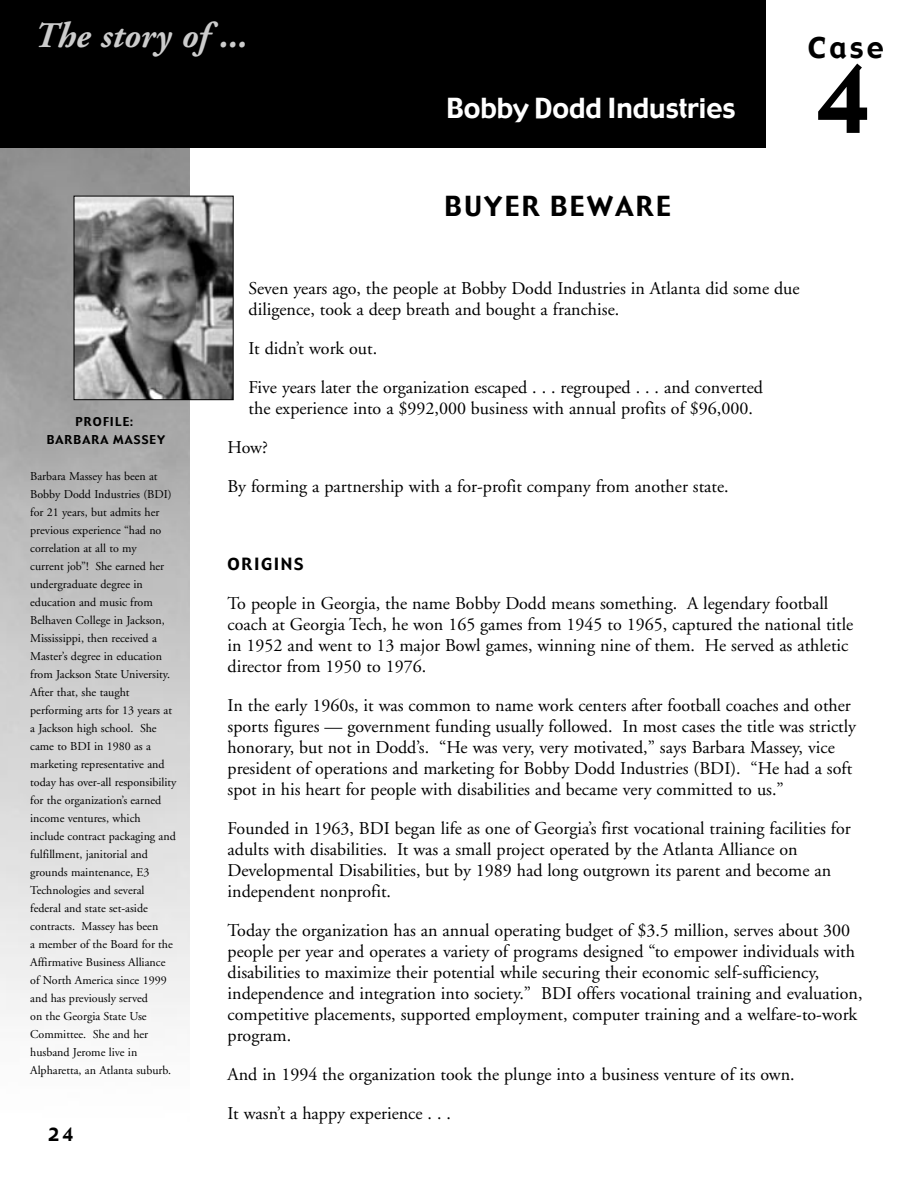
<style>
.page{position:relative;width:918px;height:1188px;background:#fff}
.page>*{position:absolute;margin:0;border:0;box-sizing:border-box;transform-origin:0 0}
.t1{font:90px "Gadget";color:#000}
.t2{font:italic 700 36px "Adobe Garamond";color:#ccc}
.t3{font:28.5px "Gadget";color:#000}
.t4{font:27px "Gadget";color:#fff}
.t5{font:27px "Gadget";letter-spacing:.09em;color:#000}
.t6{font:18px/21px "Adobe Garamond";color:#000}
.t7{font:18px "Gadget";color:#000}
.t8{font:16.5px "Gadget";letter-spacing:.095em;color:#000}
.t9{font:12px/18px "Adobe Garamond";color:#000}
.t10{font:12px/18px "Gadget";letter-spacing:.09em;color:#000;text-align:center}
</style>
<div class="page">
<img style="left:0;top:148px;width:189px;height:869px">
<div style="left:0;top:0;width:766px;height:148px;background:#000"></div>
<img style="left:76px;top:198px;width:156px;height:200px">
<div style="left:74px;top:196px;width:160px;height:204px;border:1px solid #000"></div>
<h2 class="t2" style="left:33px;top:21px;width:215px">The story of ...</h2>
<h3 class="t4" style="left:447px;top:91px;width:290px">Bobby Dodd Industries</h3>
<h3 class="t5" style="left:445px;top:189px;width:228px">BUYER BEWARE</h3>
<h3 class="t3" style="left:808px;top:29px;width:77px">Case</h3>
<h1 class="t1" style="left:814px;top:43px;width:57px">4</h1>
<p class="t10" style="left:47px;top:413px;width:120px">PROFILE:<br>BARBARA MASSEY</p>
<p class="t9" style="left:30px;top:469px;width:148px">Barbara Massey has been at<br>Bobby Dodd Industries (BDI) for 21 years, but admits her previous experience “had no correlation at all to my<br>current job”! She earned her undergraduate degree in education and music from<br>Belhaven College in Jackson,<br>Mississippi, then received a<br>Master’s degree in education from Jackson State University.<br>After that, she taught performing arts for 13 years at a Jackson high school. She came to BDI in 1980 as a marketing representative and today has over-all responsibility for the organization’s earned income ventures, which include contract packaging and fulfillment, janitorial and grounds maintenance, E3<br>Technologies and several federal and state set-aside contracts. Massey has been<br>a member of the Board for the<br>Affirmative Business Alliance of North America since 1999 and has previously served<br>on the Georgia State Use<br>Committee. She and her husband Jerome live in<br>Alpharetta, an Atlanta suburb.</p>
<p class="t7" style="left:48px;top:1123px;width:27px">24</p>
<p class="t6" style="left:249px;top:279px;width:553px">Seven years ago, the people at Bobby Dodd Industries in Atlanta did some due diligence, took a deep breath and bought a franchise.</p>
<p class="t6" style="left:249px;top:330px;width:516px;line-height:39px">It didn’t work out.<br>Five years later the organization escaped . . . regrouped . . . and converted</p>
<p class="t6" style="left:228px;top:390px;width:527px;line-height:39px;text-indent:21px">the experience into a $992,000 business with annual profits of $96,000.<br>How?<br>By forming a partnership with a for-profit company from another state.</p>
<p class="t8" style="left:228px;top:553px;width:77px">ORIGINS</p>
<p class="t6" style="left:228px;top:594px;width:627px">To people in Georgia, the name Bobby Dodd means something. A legendary football coach at Georgia Tech, he won 165 games from 1945 to 1965, captured the national title in 1952 and went to 13 major Bowl games, winning nine of them. He served as athletic director from 1950 to 1976.</p>
<p class="t6" style="left:228px;top:696px;width:630px">In the early 1960s, it was common to name work centers after football coaches and other sports figures — government funding usually followed. In most cases the title was strictly honorary, but not in Dodd’s. “He was very, very motivated,” says Barbara Massey, vice president of operations and marketing for Bobby Dodd Industries (BDI). “He had a soft spot in his heart for people with disabilities and became very committed to us.”</p>
<p class="t6" style="left:228px;top:819px;width:625px">Founded in 1963, BDI began life as one of Georgia’s first vocational training facilities for adults with disabilities. It was a small project operated by the Atlanta Alliance on Developmental Disabilities, but by 1989 had long outgrown its parent and become an independent nonprofit.</p>
<p class="t6" style="left:228px;top:921px;width:636px">Today the organization has an annual operating budget of $3.5 million, serves about 300 people per year and operates a variety of programs designed “to empower individuals with disabilities to maximize their potential while securing their economic self-sufficiency, independence and integration into society.” BDI offers vocational training and evaluation, competitive placements, supported employment, computer training and a welfare-to-work program.</p>
<p class="t6" style="left:228px;top:1056px;width:569px;line-height:39px">And in 1994 the organization took the plunge into a business venture of its own.<br>It wasn’t a happy experience . . .</p>
</div>
